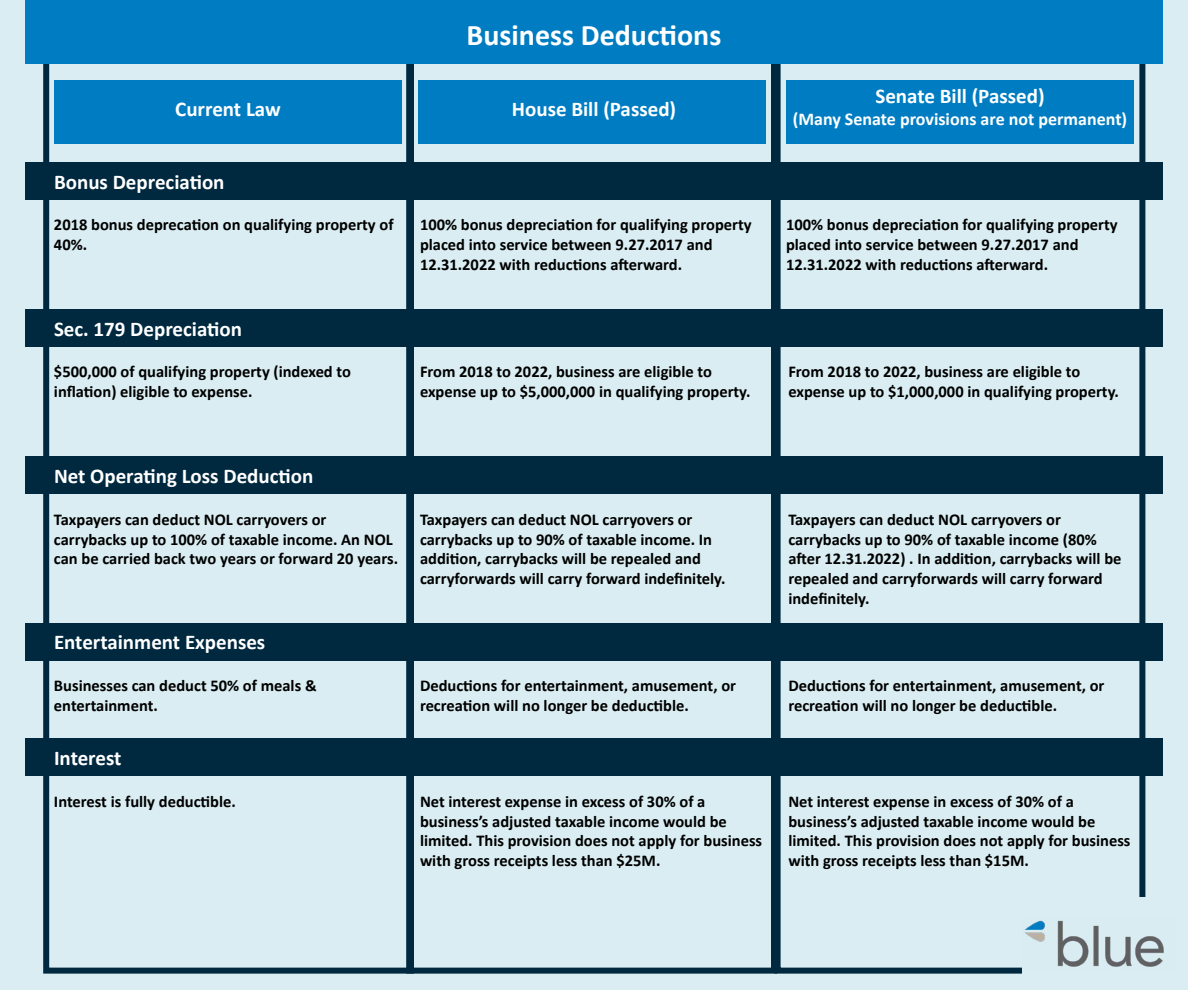
<style>
.page{position:relative;width:1188px;height:990px;background:#d9edf2}
.page>*{position:absolute;margin:0;border:0;box-sizing:border-box;transform-origin:0 0}
.t1{font:700 30px "Calibri";color:#fff}
.t2{font:700 21px "Calibri";color:#fff}
.t3{font:700 18px "Calibri";color:#fff}
.t4{font:700 16.5px/19.8px "Calibri";color:#000}
</style>
<div class="page">
<div style="left:43px;top:54px;width:371px;height:920px;border:6px solid #002940"></div>
<div style="left:406px;top:54px;width:371px;height:920px;border:6px solid #002940"></div>
<div style="left:775px;top:54px;width:370px;height:920px;border:6px solid #002940"></div>
<div style="left:25px;top:0;width:1138px;height:63px;background:#007dc2"></div>
<div style="left:54px;top:81px;width:348px;height:63px;background:#007dc2"></div>
<div style="left:418px;top:81px;width:348px;height:63px;background:#007dc2"></div>
<div style="left:786px;top:81px;width:348px;height:63px;background:#007dc2"></div>
<div style="left:25px;top:162px;width:1138px;height:38px;background:#002940"></div>
<div style="left:25px;top:309px;width:1138px;height:38px;background:#002940"></div>
<div style="left:25px;top:457px;width:1138px;height:37px;background:#002940"></div>
<div style="left:25px;top:623px;width:1138px;height:38px;background:#002940"></div>
<div style="left:25px;top:739px;width:1138px;height:37px;background:#002940"></div>
<div style="left:1022px;top:898px;width:166px;height:92px;background:#d9edf2"></div>
<img style="left:1025px;top:920px;width:139px;height:47px">
<h1 class="t1" style="left:467px;top:16px;width:256px">Business Deductions</h1>
<p class="t2" style="left:175px;top:95px;width:107px">Current Law</p>
<p class="t2" style="left:512px;top:95px;width:166px">House Bill (Passed)</p>
<p class="t2" style="left:54px;top:168px;width:172px">Bonus Depreciation</p>
<p class="t2" style="left:875px;top:83px;width:171px">Senate Bill (Passed)</p>
<p class="t3" style="left:793px;top:107px;width:336px">(Many Senate provisions are not permanent)</p>
<p class="t4" style="left:54px;top:215px;width:341px">2018 bonus deprecation on qualifying property of<br>40%.</p>
<p class="t2" style="left:54px;top:315px;width:190px">Sec. 179 Depreciation</p>
<p class="t4" style="left:54px;top:362px;width:299px">$500,000 of qualifying property (indexed to inflation) eligible to expense.</p>
<p class="t4" style="left:420px;top:215px;width:333px">100% bonus depreciation for qualifying property placed into service between 9.27.2017 and<br>12.31.2022 with reductions afterward.</p>
<p class="t4" style="left:786px;top:215px;width:333px">100% bonus depreciation for qualifying property placed into service between 9.27.2017 and<br>12.31.2022 with reductions afterward.</p>
<p class="t4" style="left:420px;top:362px;width:332px">From 2018 to 2022, business are eligible to expense up to $5,000,000 in qualifying property.</p>
<p class="t4" style="left:788px;top:362px;width:332px">From 2018 to 2022, business are eligible to expense up to $1,000,000 in qualifying property.</p>
<p class="t2" style="left:54px;top:463px;width:261px">Net Operating Loss Deduction</p>
<p class="t4" style="left:54px;top:509px;width:346px">Taxpayers can deduct NOL carryovers or carrybacks up to 100% of taxable income. An NOL can be carried back two years or forward 20 years.</p>
<p class="t2" style="left:54px;top:629px;width:213px">Entertainment Expenses</p>
<p class="t4" style="left:54px;top:676px;width:264px">Businesses can deduct 50% of meals &amp; entertainment.</p>
<p class="t2" style="left:54px;top:745px;width:69px">Interest</p>
<p class="t4" style="left:54px;top:791px;width:183px">Interest is fully deductible.</p>
<p class="t4" style="left:420px;top:509px;width:307px">Taxpayers can deduct NOL carryovers or carrybacks up to 90% of taxable income. In addition, carrybacks will be repealed and carryforwards will carry forward indefinitely.</p>
<p class="t4" style="left:420px;top:676px;width:318px">Deductions for entertainment, amusement, or recreation will no longer be deductible.</p>
<p class="t4" style="left:420px;top:791px;width:344px">Net interest expense in excess of 30% of a business’s adjusted taxable income would be limited. This provision does not apply for business with gross receipts less than $25M.</p>
<p class="t4" style="left:788px;top:509px;width:335px">Taxpayers can deduct NOL carryovers or carrybacks up to 90% of taxable income (80% after 12.31.2022) . In addition, carrybacks will be repealed and carryforwards will carry forward indefinitely.</p>
<p class="t4" style="left:788px;top:676px;width:318px">Deductions for entertainment, amusement, or recreation will no longer be deductible.</p>
<p class="t4" style="left:788px;top:791px;width:344px">Net interest expense in excess of 30% of a business’s adjusted taxable income would be limited. This provision does not apply for business with gross receipts less than $15M.</p>
</div>
